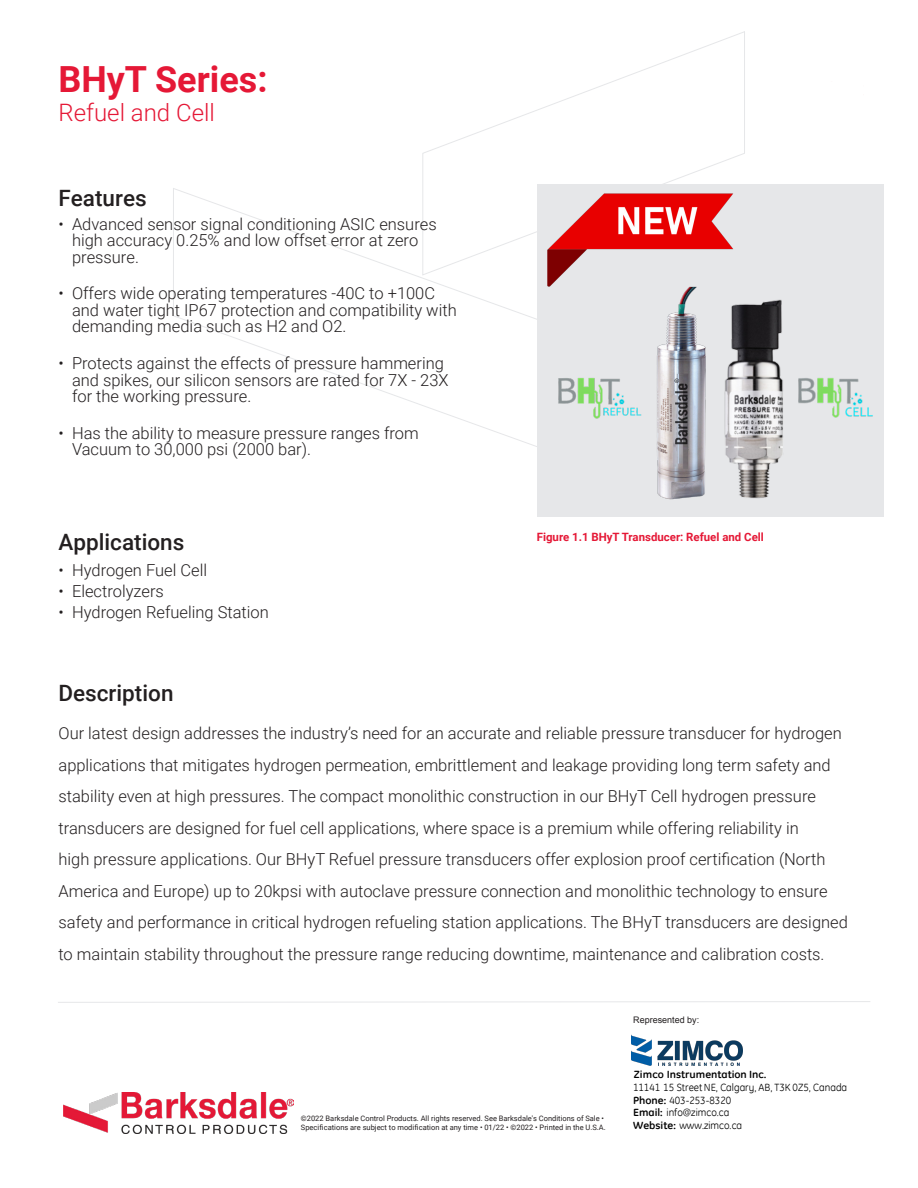
<style>
.page{position:relative;width:918px;height:1188px;background:#fff}
.page>*{position:absolute;margin:0;border:0;box-sizing:border-box;transform-origin:0 0}
.Title_-_Page_1{font:700 36px "Roboto";color:#e51836}
.Subtitle_-_Page_1{font:300 24px "Roboto";color:#e51836}
.Headline_Level_1{font:500 22.5px "Roboto";color:#231f20}
.Headline_Level_1-2{font:300 16.5px/16.5px "Roboto";color:#231f20}
.Photo_Caption{font:700 11.4px "Roboto";color:#e51836}
.t1{font:10.5px/12.6px "GE Inspira";color:#000}
.t2{font:700 10.5px "GE Inspira";color:#000;scale:1.06 1}
.t3{font:9px "Arial";color:#231f20}
.Copyright{font:7.5px/9px "Roboto";color:#231f20}
.s1{font-weight:700}
</style>
<div class="page">
<svg style="left:173px;top:188px;width:364px;height:259px"></svg>
<svg style="left:422px;top:31px;width:323px;height:245px"></svg>
<div style="left:537px;top:185px;width:347px;height:332px;background:#e6e7e9"></div>
<img style="left:548px;top:193px;width:325px;height:307px">
<img style="left:64px;top:1093px;width:230px;height:41px">
<svg style="left:58px;top:1001px;width:812px;height:2px"></svg>
<img style="left:632px;top:1035px;width:110px;height:30px">
<p class="Title_-_Page_1" style="left:58px;top:54px;width:211px">BHyT Series:</p>
<p class="Subtitle_-_Page_1" style="left:58px;top:95px;width:158px">Refuel and Cell</p>
<p class="Headline_Level_1" style="left:58px;top:182px;width:90px">Features</p>
<p class="Headline_Level_1-2" style="left:72px;top:215px;width:366px;text-indent:-14px">• Advanced sensor signal conditioning ASIC ensures high accuracy 0.25% and low offset error at zero pressure.</p>
<p class="Headline_Level_1-2" style="left:72px;top:285px;width:386px;text-indent:-14px">• Offers wide operating temperatures -40C to +100C and water tight IP67 protection and compatibility with demanding media such as H2 and O2.</p>
<p class="Headline_Level_1-2" style="left:72px;top:354px;width:378px;text-indent:-14px">• Protects against the effects of pressure hammering and spikes, our silicon sensors are rated for 7X - 23X for the working pressure.</p>
<p class="Headline_Level_1-2" style="left:72px;top:424px;width:348px;text-indent:-14px">• Has the ability to measure pressure ranges from<br>Vacuum to 30,000 psi (2000 bar).</p>
<p class="Headline_Level_1" style="left:58px;top:526px;width:127px">Applications</p>
<p class="Headline_Level_1-2" style="left:58px;top:562px;width:150px">• Hydrogen Fuel Cell</p>
<p class="Headline_Level_1-2" style="left:58px;top:583px;width:107px">• Electrolyzers</p>
<p class="Headline_Level_1-2" style="left:58px;top:603px;width:212px">• Hydrogen Refueling Station</p>
<p class="Photo_Caption" style="left:537px;top:529px;width:229px">Figure 1.1 BHyT Transducer: Refuel and Cell</p>
<p class="Headline_Level_1" style="left:58px;top:677px;width:117px">Description</p>
<p class="Headline_Level_1-2" style="left:58px;top:717px;width:791px;line-height:31.5px">Our latest design addresses the industry’s need for an accurate and reliable pressure transducer for hydrogen applications that mitigates hydrogen permeation, embrittlement and leakage providing long term safety and stability even at high pressures. The compact monolithic construction in our BHyT Cell hydrogen pressure transducers are designed for fuel cell applications, where space is a premium while offering reliability in<br>high pressure applications. Our BHyT Refuel pressure transducers offer explosion proof certification (North America and Europe) up to 20kpsi with autoclave pressure connection and monolithic technology to ensure safety and performance in critical hydrogen refueling station applications. The BHyT transducers are designed to maintain stability throughout the pressure range reducing downtime, maintenance and calibration costs.</p>
<p class="Copyright" style="left:301px;top:1114px;width:306px">©2022 Barksdale Control Products. All rights reserved. See Barksdale's Conditions of Sale •<br>Specifications are subject to modification at any time • 01/22 • ©2022 • Printed in the U.S.A.</p>
<p class="t3" style="left:633px;top:1014px;width:68px">Represented by:</p>
<p class="t2" style="left:634px;top:1068px;width:127px">Zimco Instrumentation Inc.</p>
<p class="t1" style="left:633px;top:1081px;width:216px">11141 15 Street NE, Calgary, AB, T3K 0Z5, Canada<br><span class="s1">Phone:</span> 403-253-8320<br><span class="s1">Email:</span> info@zimco.ca<br><span class="s1">Website:</span> www.zimco.ca</p>
</div>
